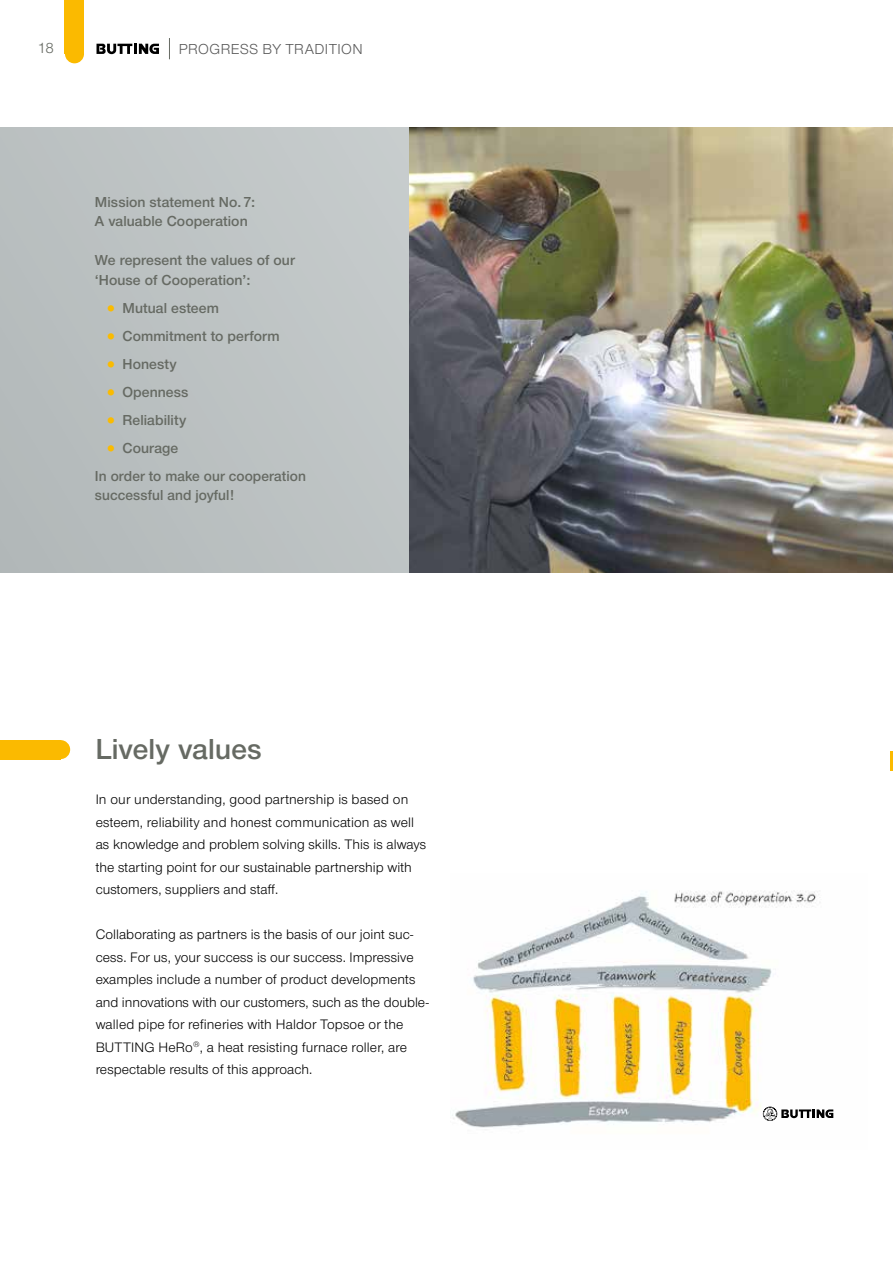
<style>
.page{position:relative;width:893px;height:1263px;background:#fff}
.page>*{position:absolute;margin:0;border:0;box-sizing:border-box;transform-origin:0 0}
.t1{font:30px "Nimbus San Nov Sem Bol";letter-spacing:.005em;color:#666a63}
.t2{font:15px/19.5px "Nimbus San Nov Sem Bol";letter-spacing:.005em;color:#666a63}
.t3{font:15px "Nimbus San Nov";letter-spacing:.03em;color:#565656}
.t4{font:15px "Nimbus San Nov";color:#666a63}
.t5{font:14.25px/22.5px "Nimbus San Nov";letter-spacing:.005em;color:#000}
.s1{font-family:"Nimbus San Nov";font-size:22.5px;color:#fabb00}
</style>
<div class="page">
<div style="left:65px;top:0;width:19px;height:54px;background:#fbba00"></div>
<div style="left:65px;top:44px;width:19px;height:19px;background:#fbba00;border-radius:50%"></div>
<svg style="left:97px;top:44px;width:62px;height:10px"></svg>
<svg style="left:169px;top:38px;width:1px;height:21px"></svg>
<svg style="left:891px;top:751px;width:2px;height:19px"></svg>
<div style="left:0;top:740px;width:61px;height:19px;background:#fbba00"></div>
<div style="left:51px;top:740px;width:19px;height:19px;background:#fbba00;border-radius:50%"></div>
<div style="left:0;top:128px;width:893px;height:445px;background:#bdc2c3"></div>
<img style="left:410px;top:128px;width:483px;height:445px">
<img style="left:452px;top:890px;width:382px;height:238px">
<svg style="left:763px;top:1106px;width:70px;height:15px"></svg>
<p class="t4" style="left:38px;top:38px;width:18px">18</p>
<p class="t3" style="left:179px;top:39px;width:186px">PROGRESS BY TRADITION</p>
<p class="t2" style="left:95px;top:192px;width:162px">Mission statement No. 7:<br>A valuable Cooperation</p>
<p class="t2" style="left:95px;top:250px;width:202px">We represent the values of our ‘House of Cooperation’:</p>
<p class="t2" style="left:103px;top:298px;width:117px"><span class="s1">•</span> Mutual esteem</p>
<p class="t2" style="left:103px;top:326px;width:178px"><span class="s1">•</span> Commitment to perform</p>
<p class="t2" style="left:103px;top:354px;width:75px"><span class="s1">•</span> Honesty</p>
<p class="t2" style="left:103px;top:382px;width:87px"><span class="s1">•</span> Openness</p>
<p class="t2" style="left:103px;top:410px;width:84px"><span class="s1">•</span> Reliability</p>
<p class="t2" style="left:95px;top:433px;width:212px;line-height:28px;text-indent:9px"><span class="s1">•</span> Courage<br>In order to make our cooperation</p>
<p class="t2" style="left:95px;top:485px;width:141px">successful and joyful!</p>
<h1 class="t1" style="left:96px;top:729px;width:168px">Lively values</h1>
<p class="t5" style="left:96px;top:788px;width:332px">In our understanding, good partnership is based on esteem, reliability and honest communication as well as knowledge and problem solving skills. This is always the starting point for our sustainable partnership with customers, suppliers and staff.</p>
<p class="t5" style="left:96px;top:923px;width:335px">Collaborating as partners is the basis of our joint suc&shy;cess. For us, your success is our success. Impressive examples include a number of product developments and innovations with our customers, such as the double&shy;walled pipe for refineries with Haldor Topsoe or the BUTTING HeRo<sup>®</sup>, a heat resisting furnace roller, are respectable results of this approach.</p>
</div>
